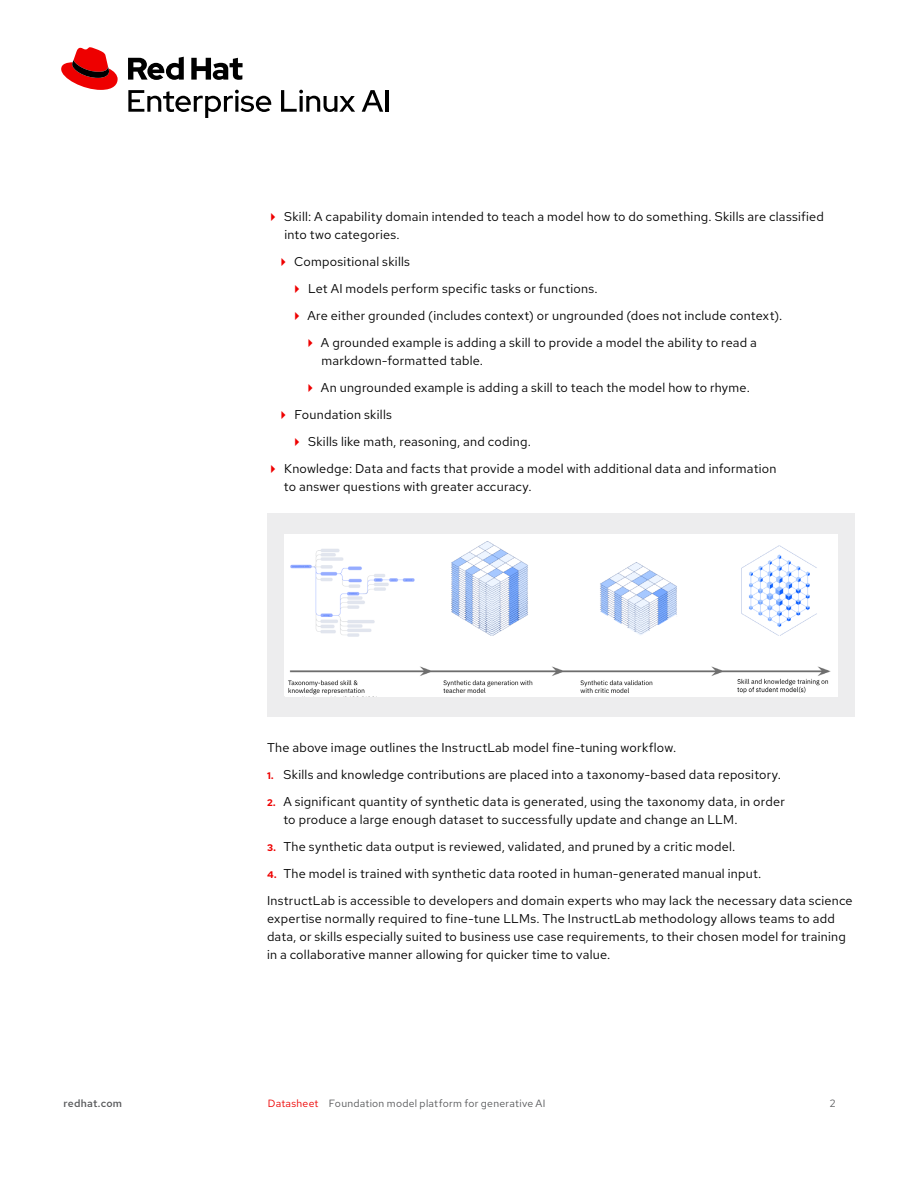
<style>
.page{position:relative;width:918px;height:1188px;background:#fff}
.page>*{position:absolute;margin:0;border:0;box-sizing:border-box;transform-origin:0 0}
.Main_-_Body{font:12.75px/18px "Red Hat Text";letter-spacing:.02em;color:#000}
.Footer_-_Running_Foot{font:10.5px "Red Hat Text";letter-spacing:.025em;color:#58595b}
.Footer_-_URL__Page{font:500 10.5px "Red Hat Text";letter-spacing:.025em;color:#58595b}
.s1{font-weight:700;font-size:9.6px;color:#e00}
.s2{color:#e00}
</style>
<div class="page">
<div style="left:267px;top:513px;width:588px;height:203px;background:#ededee"></div>
<svg style="left:128px;top:90px;width:143px;height:28px"></svg>
<svg style="left:281px;top:90px;width:74px;height:22px"></svg>
<svg style="left:362px;top:90px;width:21px;height:22px"></svg>
<hr style="left:385px;top:90px;width:4px;height:22px;background:#000">
<svg style="left:61px;top:47px;width:57px;height:43px"></svg>
<svg style="left:128px;top:57px;width:115px;height:23px"></svg>
<img style="left:284px;top:534px;width:554px;height:162px">
<p class="Main_-_Body" style="left:284px;top:207px;width:541px">Skill: A capability domain intended to teach a model how to do something. Skills are classified into two categories.</p>
<p class="Main_-_Body" style="left:294px;top:252px;width:117px">Compositional skills</p>
<p class="Main_-_Body" style="left:308px;top:279px;width:291px">Let AI models perform specific tasks or functions.</p>
<p class="Main_-_Body" style="left:307px;top:306px;width:476px">Are either grounded (includes context) or ungrounded (does not include context).</p>
<p class="Main_-_Body" style="left:321px;top:333px;width:438px">A grounded example is adding a skill to provide a model the ability to read a markdown-formatted table.</p>
<p class="Main_-_Body" style="left:321px;top:378px;width:430px">An ungrounded example is adding a skill to teach the model how to rhyme.</p>
<p class="Main_-_Body" style="left:295px;top:405px;width:99px">Foundation skills</p>
<p class="Main_-_Body" style="left:308px;top:432px;width:224px">Skills like math, reasoning, and coding.</p>
<p class="Main_-_Body" style="left:284px;top:459px;width:494px">Knowledge: Data and facts that provide a model with additional data and information to answer questions with greater accuracy.</p>
<p class="Main_-_Body" style="left:267px;top:738px;width:411px">The above image outlines the InstructLab model fine-tuning workflow.</p>
<p class="Main_-_Body" style="left:267px;top:765px;width:515px"><span class="s1">1.</span> Skills and knowledge contributions are placed into a taxonomy-based data repository.</p>
<p class="Main_-_Body" style="left:284px;top:792px;width:503px;text-indent:-16px"><span class="s1">2.</span> A significant quantity of synthetic data is generated, using the taxonomy data, in order to produce a large enough dataset to successfully update and change an LLM.</p>
<p class="Main_-_Body" style="left:267px;top:837px;width:470px"><span class="s1">3.</span> The synthetic data output is reviewed, validated, and pruned by a critic model.</p>
<p class="Main_-_Body" style="left:267px;top:864px;width:496px"><span class="s1">4.</span> The model is trained with synthetic data rooted in human-generated manual input.</p>
<p class="Main_-_Body" style="left:267px;top:891px;width:587px">InstructLab is accessible to developers and domain experts who may lack the necessary data science expertise normally required to fine-tune LLMs. The InstructLab methodology allows teams to add data, or skills especially suited to business use case requirements, to their chosen model for training in a collaborative manner allowing for quicker time to value.</p>
<p class="Footer_-_URL__Page" style="left:64px;top:1096px;width:60px">redhat.com</p>
<p class="Footer_-_Running_Foot" style="left:268px;top:1096px;width:279px"><span class="s2">Datasheet</span> Foundation model platform for generative AI</p>
<p class="Footer_-_Running_Foot" style="left:830px;top:1096px;width:7px">2</p>
</div>
